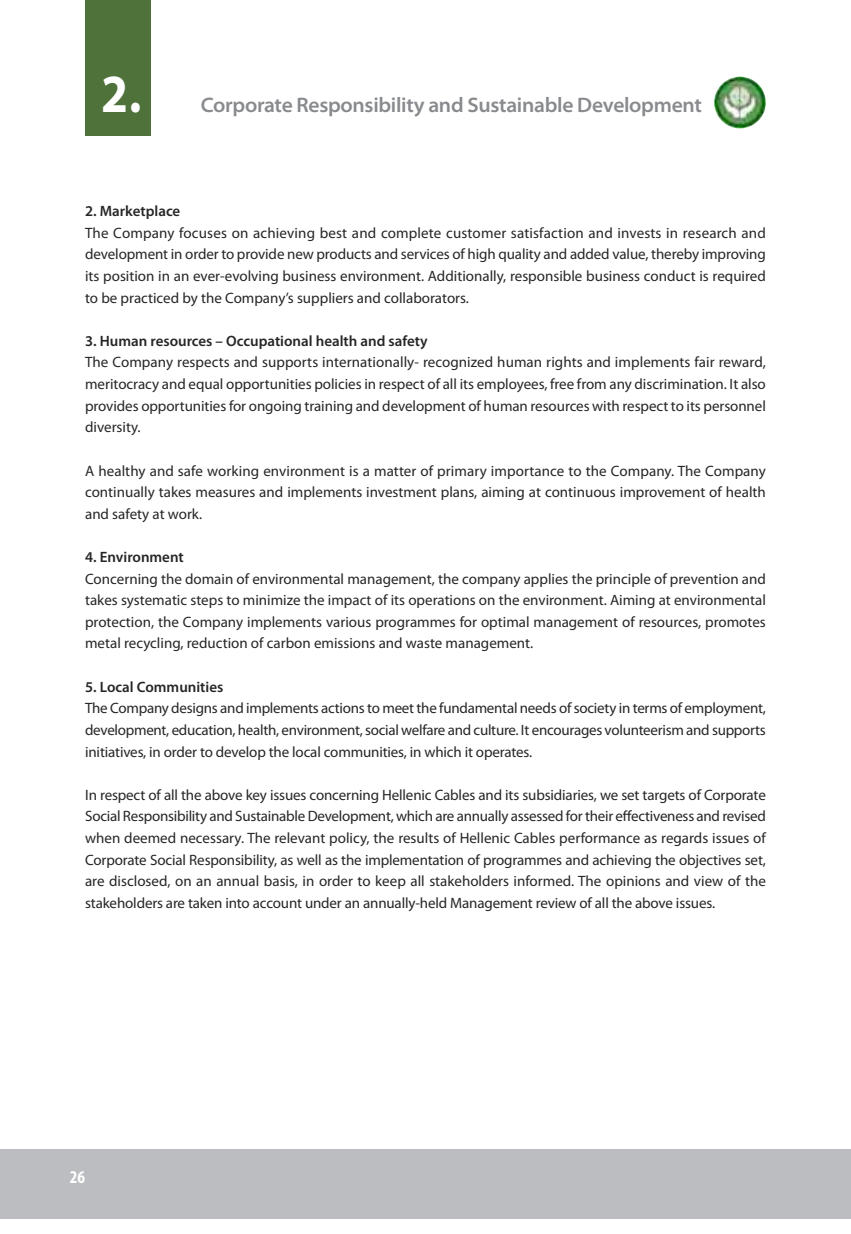
<style>
.page{position:relative;width:851px;height:1234px;background:#fff}
.page>*{position:absolute;margin:0;border:0;box-sizing:border-box;transform-origin:0 0}
.t1{font:700 54px "Myriad Pro";color:#fff;scale:.9 1}
.t2{font:600 semi-expanded 21px "Myriad Pro";letter-spacing:-.015em;color:#888a8d;scale:.95 1}
.t3{font:700 condensed 18px "Myriad Pro";color:#fff}
.t4{font:15px/21.6px "Myriad Pro";letter-spacing:-.005em;color:#272627;text-align:justify}
.t5{font:600 15px "Myriad Pro";color:#272627}
</style>
<div class="page">
<div style="left:85px;top:0;width:66px;height:136px;background:#4f713a"></div>
<div style="left:0;top:1148px;width:850px;height:70px;background:#bbbdc0"></div>
<img style="left:713px;top:77px;width:52px;height:51px;border-radius:50%">
<h1 class="t1" style="left:101px;top:74px;width:46px">2.</h1>
<h2 class="t2" style="left:201px;top:97px;width:529px">Corporate Responsibility and Sustainable Development</h2>
<p class="t5" style="left:85px;top:205px;width:97px">2. Marketplace</p>
<p class="t4" style="left:85px;top:223px;width:682px">The Company focuses on achieving best and complete customer satisfaction and invests in research and development in order to provide new products and services of high quality and added value, thereby improving its position in an ever-evolving business environment. Additionally, responsible business conduct is required to be practiced by the Company’s suppliers and collaborators.</p>
<p class="t5" style="left:85px;top:335px;width:344px">3. Human resources – Occupational health and safety</p>
<p class="t4" style="left:85px;top:353px;width:682px">The Company respects and supports internationally- recognized human rights and implements fair reward, meritocracy and equal opportunities policies in respect of all its employees, free from any discrimination. It also provides opportunities for ongoing training and development of human resources with respect to its personnel diversity.</p>
<p class="t4" style="left:85px;top:461px;width:682px">A healthy and safe working environment is a matter of primary importance to the Company. The Company continually takes measures and implements investment plans, aiming at continuous improvement of health and safety at work.</p>
<p class="t5" style="left:85px;top:551px;width:100px">4. Environment</p>
<p class="t4" style="left:85px;top:569px;width:682px">Concerning the domain of environmental management, the company applies the principle of prevention and takes systematic steps to minimize the impact of its operations on the environment. Aiming at environmental protection, the Company implements various programmes for optimal management of resources, promotes metal recycling, reduction of carbon emissions and waste management.</p>
<p class="t5" style="left:85px;top:681px;width:140px">5. Local Communities</p>
<p class="t4" style="left:85px;top:698px;width:682px">The Company designs and implements actions to meet the fundamental needs of society in terms of employment, development, education, health, environment, social welfare and culture. It encourages volunteerism and supports initiatives, in order to develop the local communities, in which it operates.</p>
<p class="t4" style="left:85px;top:785px;width:682px">In respect of all the above key issues concerning Hellenic Cables and its subsidiaries, we set targets of Corporate Social Responsibility and Sustainable Development, which are annually assessed for their effectiveness and revised when deemed necessary. The relevant policy, the results of Hellenic Cables performance as regards issues of Corporate Social Responsibility, as well as the implementation of programmes and achieving the objectives set, are disclosed, on an annual basis, in order to keep all stakeholders informed. The opinions and view of the stakeholders are taken into account under an annually-held Management review of all the above issues.</p>
<p class="t3" style="left:70px;top:1170px;width:17px">26</p>
</div>
